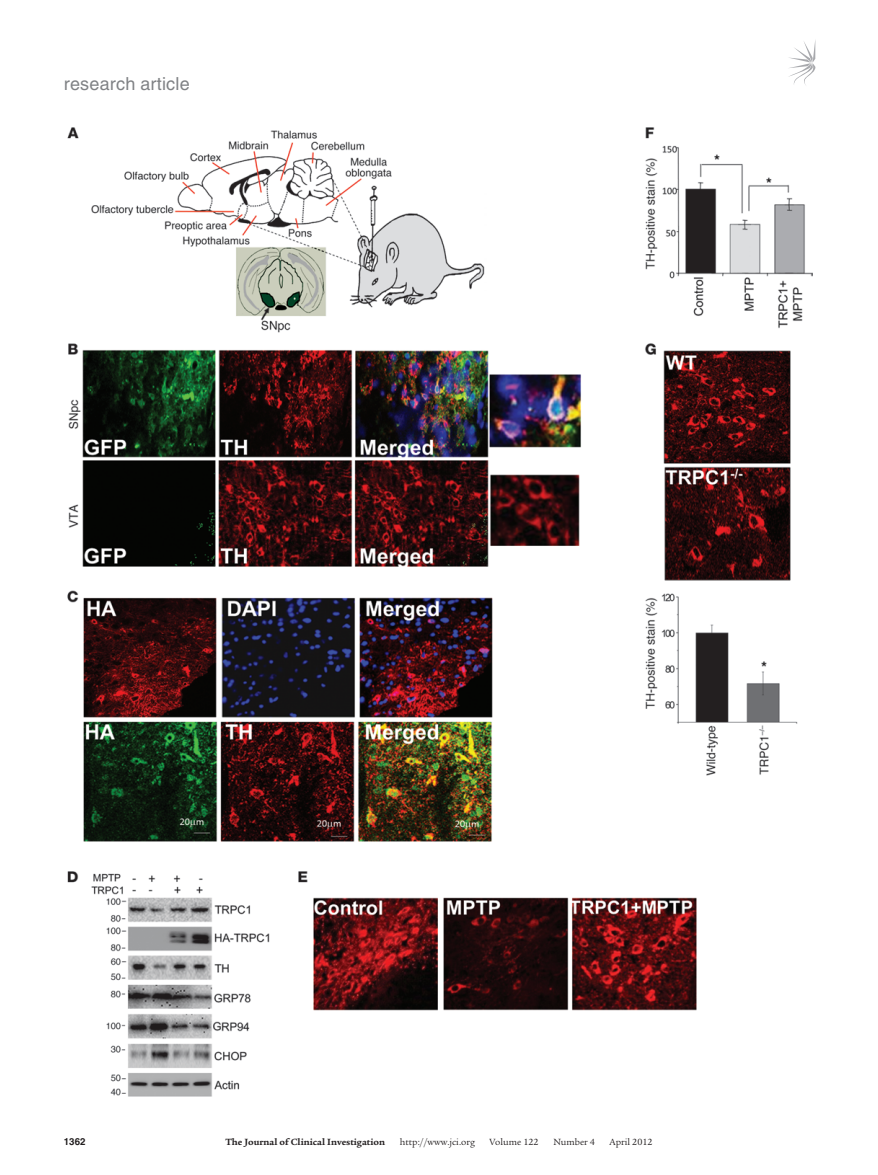
<style>
.page{position:relative;width:878px;height:1175px;background:#fff}
.page>*{position:absolute;margin:0;border:0;box-sizing:border-box;transform-origin:0 0}
.t1{font:18px "Helvetica LT Std";letter-spacing:.01em;color:#808285}
.t2{font:9.75px "Legacy Serif Std";color:#231f20}
.t3{font:700 9.75px "Legacy Serif Std";color:#231f20}
.t4{font:700 9.75px "Helvetica LT Std";color:#231f20}
</style>
<div class="page">
<svg style="left:789px;top:42px;width:26px;height:43px"></svg>
<img style="left:67px;top:127px;width:745px;height:970px">
<h1 class="t1" style="left:64px;top:73px;width:127px">research article</h1>
<p class="t4" style="left:64px;top:1135px;width:23px">1362</p>
<p class="t3" style="left:225px;top:1135px;width:161px">The Journal of Clinical Investigation</p>
<p class="t2" style="left:400px;top:1136px;width:77px">http://www.jci.org</p>
<p class="t2" style="left:489px;top:1136px;width:50px">Volume 122</p>
<p class="t2" style="left:553px;top:1136px;width:43px">Number 4</p>
<p class="t2" style="left:609px;top:1136px;width:44px">April 2012</p>
</div>
